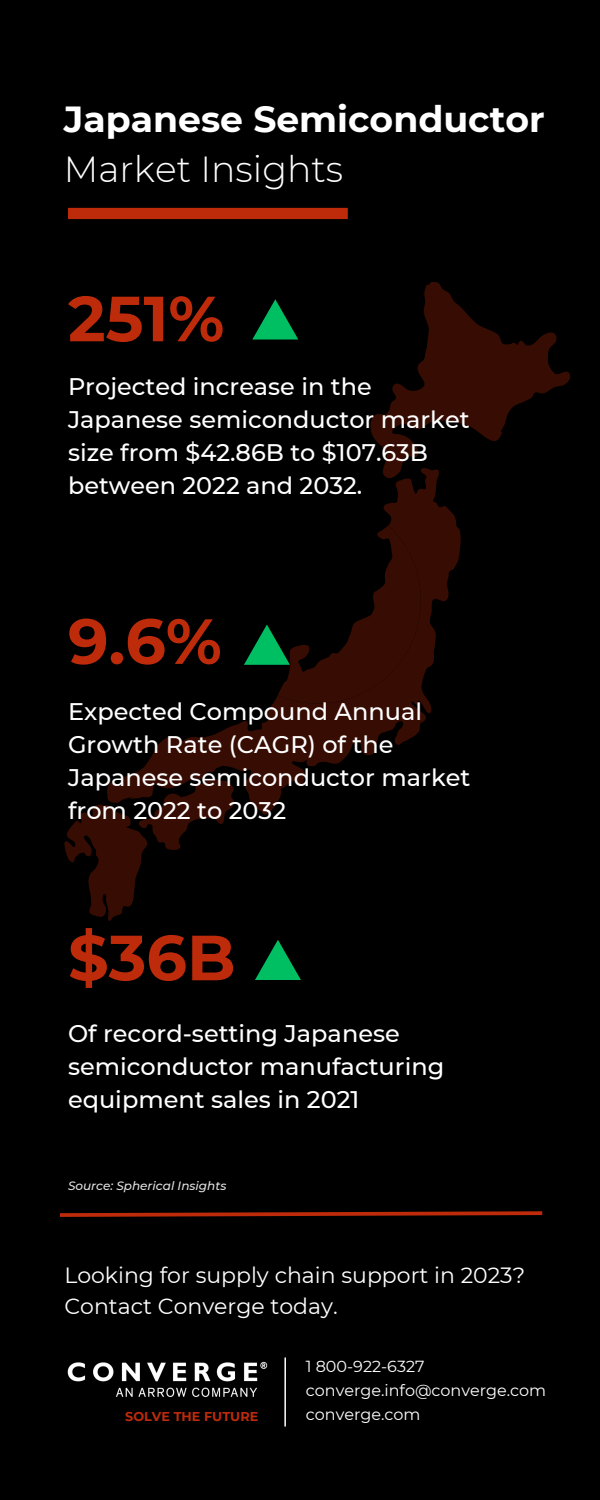
<style>
.page{position:relative;width:600px;height:1500px;background:#000}
.page>*{position:absolute;margin:0;border:0;box-sizing:border-box;transform-origin:0 0}
.t1{font:700 63.7px "Montserrat";color:#bd2b0b}
.t2{font:700 36.2px "Montserrat";color:#fff}
.t3{font:300 36.2px "Montserrat";color:#fff}
.t4{font:500 24px/33px "Montserrat";color:#fff}
.t5{font:22px "Montserrat";color:#fff}
.t6{font:16px "Montserrat";color:#fff}
.t7{font:700 12.8px "Montserrat";color:#bd2b0b}
.t8{font:italic 500 12px "Montserrat";color:#e4e4e4}
</style>
<div class="page">
<svg style="left:60px;top:1211px;width:483px;height:6px"></svg>
<svg style="left:370px;top:282px;width:200px;height:186px"></svg>
<svg style="left:124px;top:468px;width:337px;height:347px"></svg>
<svg style="left:64px;top:779px;width:172px;height:142px"></svg>
<svg style="left:252px;top:299px;width:46px;height:41px"></svg>
<div style="left:54px;top:596px;width:182px;height:92px;background:#000"></div>
<svg style="left:244px;top:525px;width:177px;height:178px"></svg>
<svg style="left:255px;top:940px;width:46px;height:40px"></svg>
<div style="left:68px;top:208px;width:280px;height:11px;background:#bd2b0b"></div>
<img style="left:67px;top:1357px;width:219px;height:41px">
<hr style="left:284px;top:1358px;width:2px;height:69px;background:#fefefe">
<p class="t2" style="left:64px;top:97px;width:482px">Japanese Semiconductor</p>
<p class="t3" style="left:64px;top:147px;width:281px">Market Insights</p>
<p class="t1" style="left:68px;top:280px;width:158px">251%</p>
<p class="t4" style="left:68px;top:370px;width:403px">Projected increase in the<br>Japanese semiconductor market size from $42.86B to $107.63B between 2022 and 2032.</p>
<p class="t1" style="left:68px;top:602px;width:155px">9.6%</p>
<p class="t4" style="left:68px;top:695px;width:356px">Expected Compound Annual<br>Growth Rate (CAGR) of the</p>
<p class="t4" style="left:68px;top:761px;width:404px">Japanese semiconductor market from 2022 to 2032</p>
<p class="t1" style="left:68px;top:919px;width:169px">$36B</p>
<p class="t4" style="left:68px;top:1017px;width:378px">Of record-setting Japanese semiconductor manufacturing equipment sales in 2021</p>
<p class="t8" style="left:68px;top:1178px;width:160px">Source: Spherical Insights</p>
<p class="t5" style="left:64px;top:1262px;width:462px">Looking for supply chain support in 2023?</p>
<p class="t5" style="left:64px;top:1293px;width:275px">Contact Converge today.</p>
<p class="t7" style="left:125px;top:1409px;width:134px">SOLVE THE FUTURE</p>
<p class="t6" style="left:306px;top:1357px;width:120px">1 800-922-6327</p>
<p class="t6" style="left:306px;top:1381px;width:242px">converge.info@converge.com</p>
<p class="t6" style="left:306px;top:1405px;width:116px">converge.com</p>
</div>
